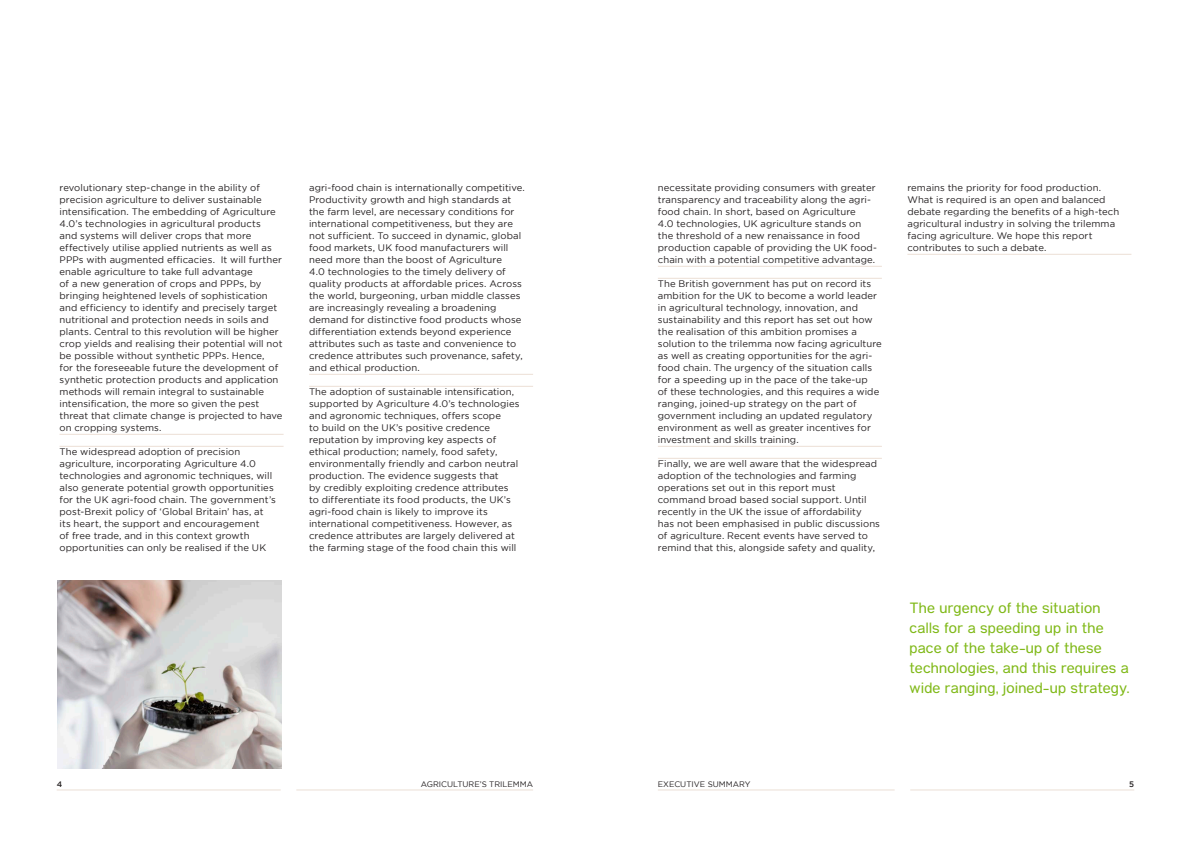
<style>
.page{position:relative;width:1191px;height:842px;background:#fff}
.page>*{position:absolute;margin:0;border:0;box-sizing:border-box;transform-origin:0 0}
.A_2_-_lhighlight{font:15px/20px "Anderson Grotesk";letter-spacing:.01em;color:#80b918}
.BODY_-_MAIN_TEXT{font:9.5px/12px "Gotham";letter-spacing:.01em;color:#231f20}
.t1{font:8px "Gotham";color:#231f20}
.t2{font:500 8px "Gotham";color:#231f20}
</style>
<div class="page">
<hr style="left:658px;top:790px;width:236px;height:1px;background:#ecdfd5">
<hr style="left:910px;top:790px;width:224px;height:1px;background:#ecdfd5">
<hr style="left:57px;top:790px;width:224px;height:1px;background:#ecdfd5">
<hr style="left:296px;top:790px;width:237px;height:1px;background:#ecdfd5">
<img style="left:57px;top:581px;width:224px;height:187px">
<hr style="left:60px;top:434px;width:223px;height:1px;background:#ecdfd5">
<hr style="left:60px;top:446px;width:223px;height:1px;background:#ecdfd5">
<hr style="left:309px;top:374px;width:224px;height:1px;background:#ecdfd5">
<hr style="left:309px;top:386px;width:224px;height:1px;background:#ecdfd5">
<hr style="left:658px;top:266px;width:224px;height:1px;background:#ecdfd5">
<hr style="left:658px;top:278px;width:224px;height:1px;background:#ecdfd5">
<hr style="left:658px;top:446px;width:224px;height:1px;background:#ecdfd5">
<hr style="left:658px;top:458px;width:224px;height:1px;background:#ecdfd5">
<hr style="left:907px;top:254px;width:224px;height:1px;background:#ecdfd5">
<p class="BODY_-_MAIN_TEXT" style="left:60px;top:182px;width:224px">revolutionary step-change in the ability of precision agriculture to deliver sustainable intensification. The embedding of Agriculture 4.0’s technologies in agricultural products<br>and systems will deliver crops that more effectively utilise applied nutrients as well as PPPs with augmented efficacies. It will further enable agriculture to take full advantage<br>of a new generation of crops and PPPs, by bringing heightened levels of sophistication and efficiency to identify and precisely target nutritional and protection needs in soils and plants. Central to this revolution will be higher crop yields and realising their potential will not be possible without synthetic PPPs. Hence,<br>for the foreseeable future the development of synthetic protection products and application methods will remain integral to sustainable intensification, the more so given the pest threat that climate change is projected to have on cropping systems.</p>
<p class="BODY_-_MAIN_TEXT" style="left:60px;top:446px;width:218px">The widespread adoption of precision agriculture, incorporating Agriculture 4.0 technologies and agronomic techniques, will also generate potential growth opportunities for the UK agri-food chain. The government’s post-Brexit policy of ‘Global Britain’ has, at its heart, the support and encouragement<br>of free trade, and in this context growth opportunities can only be realised if the UK</p>
<p class="BODY_-_MAIN_TEXT" style="left:309px;top:182px;width:217px">agri-food chain is internationally competitive.<br>Productivity growth and high standards at the farm level, are necessary conditions for international competitiveness, but they are not sufficient. To succeed in dynamic, global food markets, UK food manufacturers will need more than the boost of Agriculture<br>4.0 technologies to the timely delivery of quality products at affordable prices. Across the world, burgeoning, urban middle classes are increasingly revealing a broadening demand for distinctive food products whose differentiation extends beyond experience attributes such as taste and convenience to credence attributes such provenance, safety, and ethical production.</p>
<p class="BODY_-_MAIN_TEXT" style="left:309px;top:386px;width:212px">The adoption of sustainable intensification, supported by Agriculture 4.0’s technologies and agronomic techniques, offers scope<br>to build on the UK’s positive credence reputation by improving key aspects of ethical production; namely, food safety, environmentally friendly and carbon neutral production. The evidence suggests that<br>by credibly exploiting credence attributes to differentiate its food products, the UK’s agri-food chain is likely to improve its international competitiveness. However, as credence attributes are largely delivered at the farming stage of the food chain this will</p>
<p class="BODY_-_MAIN_TEXT" style="left:658px;top:182px;width:221px">necessitate providing consumers with greater transparency and traceability along the agri&shy;food chain. In short, based on Agriculture<br>4.0 technologies, UK agriculture stands on the threshold of a new renaissance in food production capable of providing the UK food&shy;chain with a potential competitive advantage.</p>
<p class="BODY_-_MAIN_TEXT" style="left:658px;top:278px;width:225px">The British government has put on record its ambition for the UK to become a world leader in agricultural technology, innovation, and sustainability and this report has set out how the realisation of this ambition promises a solution to the trilemma now facing agriculture as well as creating opportunities for the agri&shy;food chain. The urgency of the situation calls for a speeding up in the pace of the take-up<br>of these technologies, and this requires a wide ranging, joined-up strategy on the part of government including an updated regulatory environment as well as greater incentives for investment and skills training.</p>
<p class="BODY_-_MAIN_TEXT" style="left:658px;top:458px;width:224px">Finally, we are well aware that the widespread adoption of the technologies and farming operations set out in this report must command broad based social support. Until recently in the UK the issue of affordability has not been emphasised in public discussions of agriculture. Recent events have served to remind that this, alongside safety and quality,</p>
<p class="BODY_-_MAIN_TEXT" style="left:907px;top:182px;width:213px">remains the priority for food production.<br>What is required is an open and balanced debate regarding the benefits of a high-tech agricultural industry in solving the trilemma facing agriculture. We hope this report contributes to such a debate.</p>
<p class="A_2_-_lhighlight" style="left:909px;top:596px;width:222px">The urgency of the situation calls for a speeding up in the pace of the take-up of these technologies, and this requires a wide ranging, joined-up strategy.</p>
<p class="t2" style="left:57px;top:779px;width:7px">4</p>
<p class="t1" style="left:421px;top:780px;width:114px">AGRICULTURE’S TRILEMMA</p>
<p class="t1" style="left:658px;top:780px;width:94px">EXECUTIVE SUMMARY</p>
<p class="t2" style="left:1129px;top:779px;width:6px">5</p>
</div>
